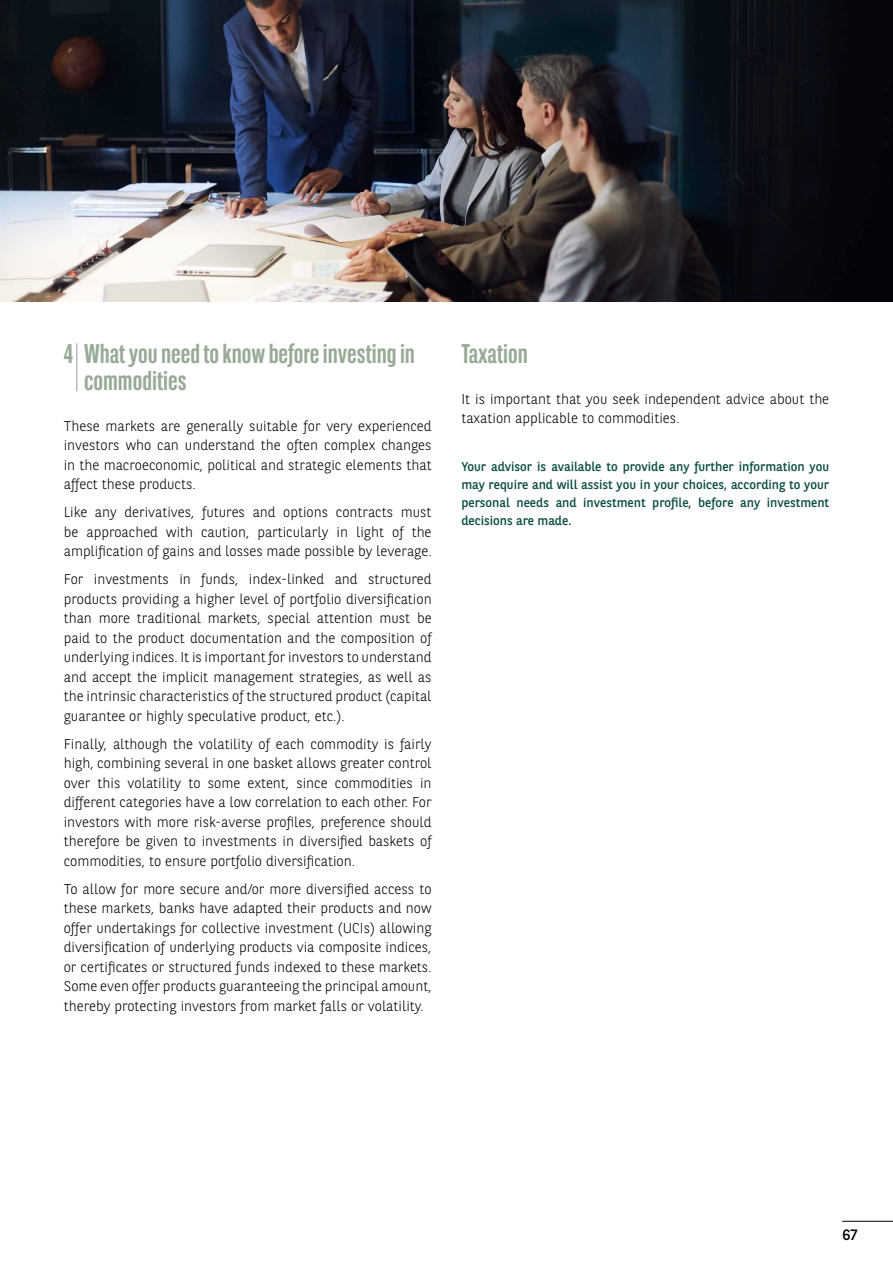
<style>
.page{position:relative;width:893px;height:1263px;background:#fff}
.page>*{position:absolute;margin:0;border:0;box-sizing:border-box;transform-origin:0 0}
.t1{font:700 27px/27px "BNPP Sans Condensed";color:#98ab97}
.t2{font:15px "BNPP Sans";color:#000}
.t3{font:300 14.25px/19.5px "BNPP Sans";color:#000;text-align:justify}
.t4{font:12.75px/18px "BNPP Sans";color:#0c4d44;text-align:justify}
</style>
<div class="page">
<hr style="left:842px;top:1221px;width:51px;height:1px;background:#000">
<hr style="left:76px;top:343px;width:1px;height:48px;background:#98ab97">
<img style="left:0;top:0;width:893px;height:302px">
<h1 class="t1" style="left:84px;top:340px;width:332px;text-indent:-20px">4 What you need to know before investing in commodities</h1>
<p class="t3" style="left:64px;top:415px;width:369px">These markets are generally suitable for very experienced investors who can understand the often complex changes in the macroeconomic, political and strategic elements that affect these products.</p>
<p class="t3" style="left:64px;top:502px;width:369px">Like any derivatives, futures and options contracts must be approached with caution, particularly in light of the amplification of gains and losses made possible by leverage.</p>
<p class="t3" style="left:64px;top:569px;width:369px">For investments in funds, index-linked and structured products providing a higher level of portfolio diversification than more traditional markets, special attention must be paid to the product documentation and the composition of underlying indices. It is important for investors to understand and accept the implicit management strategies, as well as the intrinsic characteristics of the structured product (capital guarantee or highly speculative product, etc.).</p>
<p class="t3" style="left:64px;top:733px;width:369px">Finally, although the volatility of each commodity is fairly high, combining several in one basket allows greater control over this volatility to some extent, since commodities in different categories have a low correlation to each other. For investors with more risk-averse profiles, preference should therefore be given to investments in diversified baskets of commodities, to ensure portfolio diversification.</p>
<p class="t3" style="left:64px;top:878px;width:369px">To allow for more secure and/or more diversified access to these markets, banks have adapted their products and now offer undertakings for collective investment (UCIs) allowing diversification of underlying products via composite indices, or certificates or structured funds indexed to these markets.<br>Some even offer products guaranteeing the principal amount, thereby protecting investors from market falls or volatility.</p>
<h1 class="t1" style="left:461px;top:340px;width:68px">Taxation</h1>
<p class="t3" style="left:461px;top:388px;width:369px">It is important that you seek independent advice about the taxation applicable to commodities.</p>
<p class="t4" style="left:461px;top:457px;width:369px">Your advisor is available to provide any further information you may require and will assist you in your choices, according to your personal needs and investment profile, before any investment decisions are made.</p>
<p class="t2" style="left:842px;top:1224px;width:17px">67</p>
</div>
